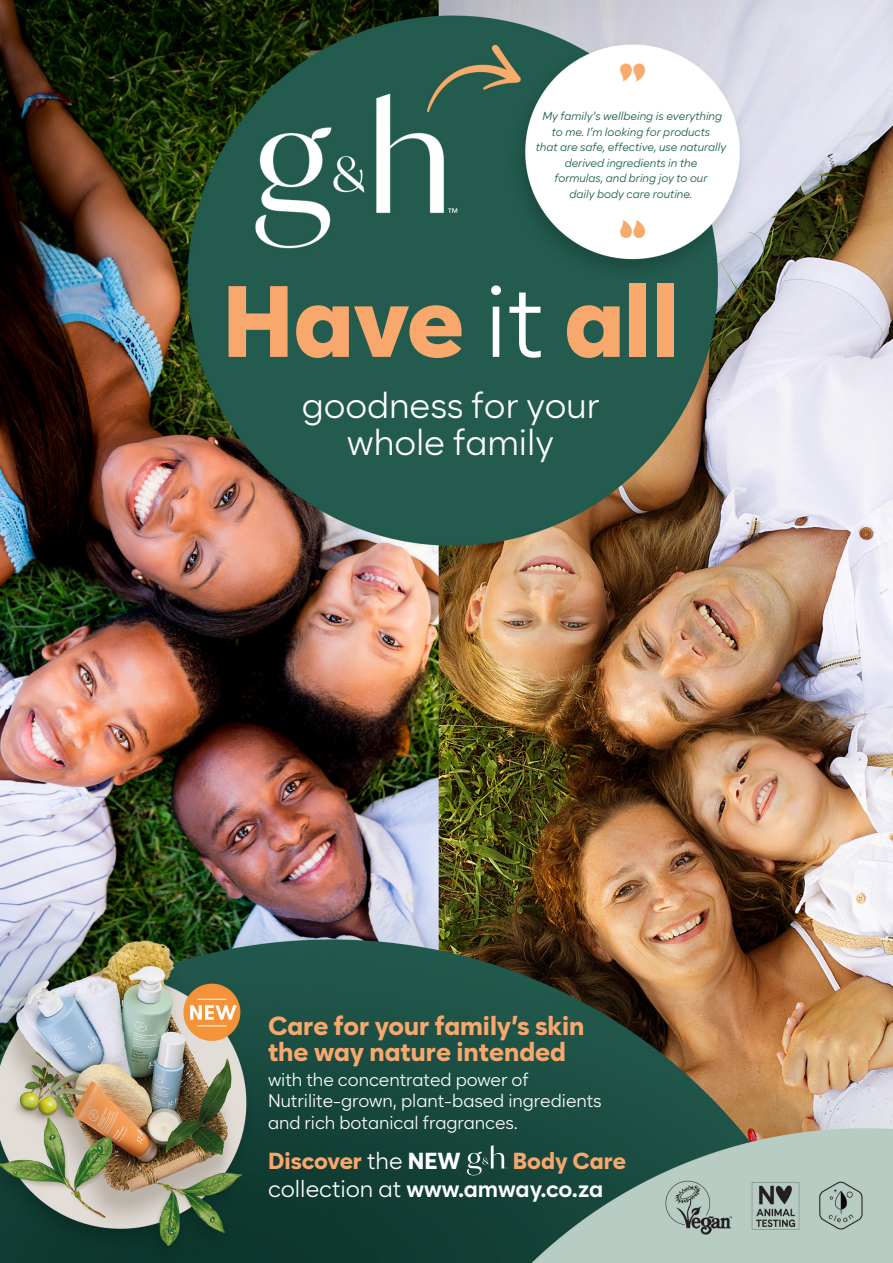
<style>
.page{position:relative;width:893px;height:1263px;background:#fff}
.page>*{position:absolute;margin:0;border:0;box-sizing:border-box;transform-origin:0 0}
.t1{font:900 100.2px "Cadiz";color:#f9a86d}
.t2{font:35.4px/37.5px "Cadiz";color:#fff;text-align:center}
.t3{font:800 26.1px "Cadiz";color:#f9a86d}
.t4{font:700 23.1px "Cadiz";color:#fff}
.t5{font:800 23.1px "Cadiz";color:#f9a86d}
.t6{font:17.85px "Cadiz";color:#fff}
.t7{font:italic 11.25px/15.5px "Cadiz";color:#185a4e;text-align:center}
.s1{font-style:inherit}
.s2{font-weight:400;color:#fff}
.s3{color:#fff}
.s4{font-weight:400}
</style>
<div class="page">
<img style="left:0;top:0;width:893px;height:1263px">
<svg style="left:467px;top:1145px;width:40px;height:30px"></svg>
<p class="t7" style="left:536px;top:108px;width:192px">My family’s <span class="s1">wellbeing</span> is everything to me. I’m looking for products<br>that are safe, effective, use naturally derived ingredients in the<br>formulas, and bring joy to our<br>daily body care routine.</p>
<p class="t1" style="left:223px;top:260px;width:458px">Have <span class="s2">it</span> all</p>
<p class="t2" style="left:302px;top:386px;width:299px">goodness for your whole family</p>
<p class="t3" style="left:268px;top:1009px;width:318px">Care for your family’s skin</p>
<p class="t3" style="left:268px;top:1036px;width:299px">the way nature intended</p>
<p class="t6" style="left:268px;top:1069px;width:262px">with the concentrated power of</p>
<p class="t6" style="left:268px;top:1090px;width:335px">Nutrilite-grown, plant-based ingredients</p>
<p class="t6" style="left:268px;top:1112px;width:251px">and rich botanical fragrances.</p>
<p class="t5" style="left:268px;top:1147px;width:194px">Discover <span class="s2">the</span> <span class="s3">NEW</span></p>
<p class="t5" style="left:513px;top:1147px;width:115px">Body Care</p>
<p class="t4" style="left:268px;top:1174px;width:337px"><span class="s4">collection at</span> www.amway.co.za</p>
</div>
